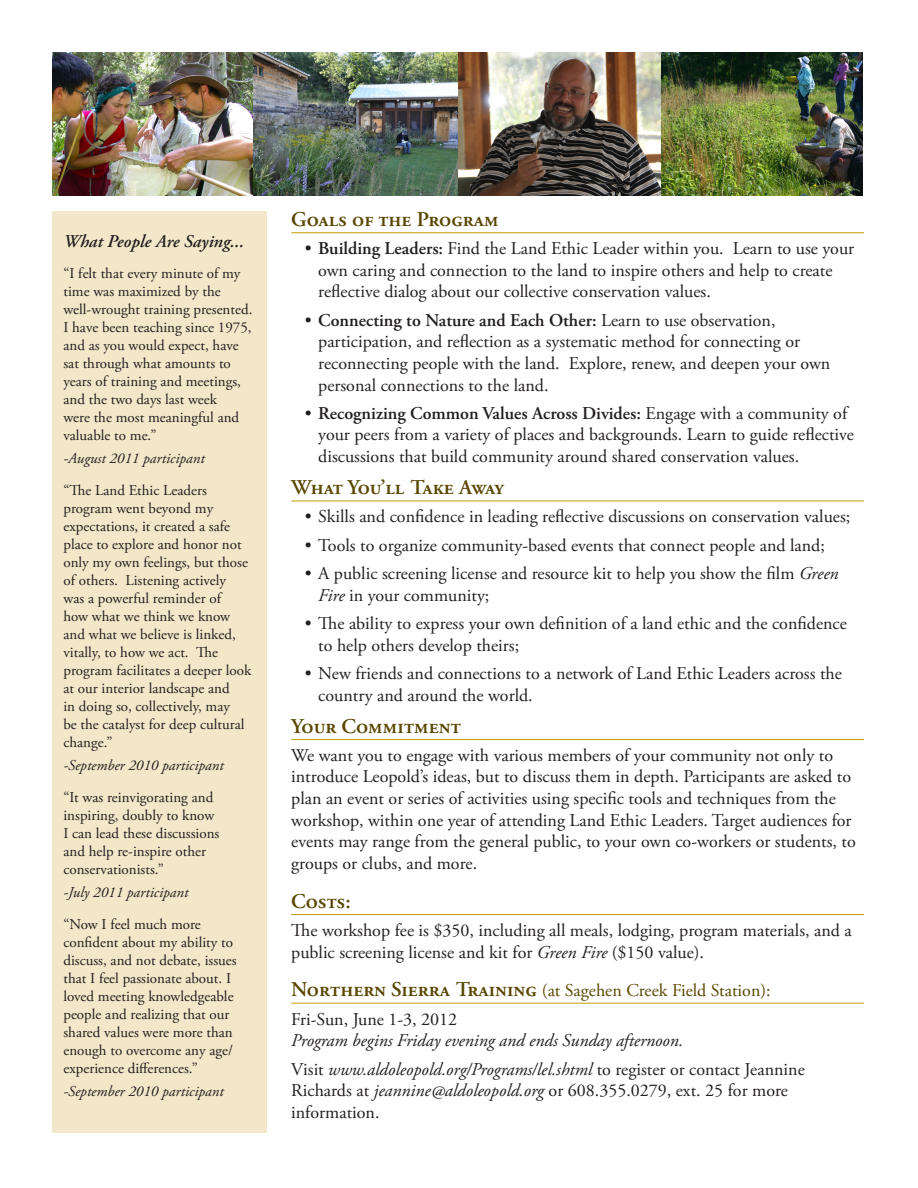
<style>
.page{position:relative;width:918px;height:1188px;background:#fff}
.page>*{position:absolute;margin:0;border:0;box-sizing:border-box;transform-origin:0 0}
.t1{font:600 21px "Adobe Garamond Pro";color:#594700}
.t2{font:600 21px "Adobe Garamond Pro";letter-spacing:-.04em;color:#594700}
.bullets{font:18px/21.6px "Adobe Garamond Pro";color:#231f20}
.text{font:18px/21.6px "Adobe Garamond Pro";color:#231f20}
.t3{font:18px "Adobe Garamond Pro";color:#594700}
.t4{font:italic 18px "Adobe Garamond Pro";color:#231f20}
.t5{font:italic 600 18px "Adobe Garamond Pro";color:#231f20}
.t6{font:15px/18px "Adobe Garamond Pro";color:#231f20}
.t7{font:italic 15px "Adobe Garamond Pro";color:#231f20}
.s1{font-weight:600}
.s2{font-style:italic}
.s3{font-weight:600;font-size:21px}
</style>
<div class="page">
<hr style="left:291px;top:233px;width:573px;height:1px;background:#c39f06">
<hr style="left:291px;top:501px;width:573px;height:1px;background:#c39f06">
<hr style="left:291px;top:739px;width:573px;height:1px;background:#c39f06">
<hr style="left:291px;top:914px;width:573px;height:1px;background:#c39f06">
<hr style="left:291px;top:1003px;width:573px;height:1px;background:#c39f06">
<div style="left:52px;top:211px;width:215px;height:922px;background:#f2e7c8"></div>
<img style="left:52px;top:52px;width:201px;height:143px">
<img style="left:458px;top:52px;width:405px;height:143px">
<img style="left:253px;top:52px;width:205px;height:143px">
<p class="t5" style="left:63px;top:231px;width:182px">What People Are Saying...</p>
<p class="t6" style="left:63px;top:265px;width:190px">“I felt that every minute of my time was maximized by the well-wrought training presented.<br>I have been teaching since 1975, and as you would expect, have sat through what amounts to years of training and meetings, and the two days last week<br>were the most meaningful and valuable to me.”</p>
<p class="t7" style="left:63px;top:450px;width:143px">-August 2011 participant</p>
<p class="t6" style="left:63px;top:482px;width:189px">“The Land Ethic Leaders program went beyond my expectations, it created a safe place to explore and honor not only my own feelings, but those of others. Listening actively<br>was a powerful reminder of<br>how what we think we know and what we believe is linked, vitally, to how we act. The program facilitates a deeper look at our interior landscape and<br>in doing so, collectively, may<br>be the catalyst for deep cultural change.”</p>
<p class="t7" style="left:63px;top:757px;width:162px">-September 2010 participant</p>
<p class="t6" style="left:63px;top:789px;width:157px">“It was reinvigorating and inspiring, doubly to know<br>I can lead these discussions and help re-inspire other conservationists.”</p>
<p class="t7" style="left:63px;top:884px;width:126px">-July 2011 participant</p>
<p class="t6" style="left:63px;top:916px;width:175px">“Now I feel much more confident about my ability to discuss, and not debate, issues that I feel passionate about. I loved meeting knowledgeable people and realizing that our shared values were more than enough to overcome any age/ experience differences.”</p>
<p class="t7" style="left:63px;top:1082px;width:162px">-September 2010 participant</p>
<p class="t1" style="left:291px;top:207px;width:209px">Goals of the Program</p>
<p class="bullets" style="left:318px;top:238px;width:537px;text-indent:-14px">• <span class="s1">Building Leaders:</span> Find the Land Ethic Leader within you. Learn to use your own caring and connection to the land to inspire others and help to create reflective dialog about our collective conservation values.</p>
<p class="bullets" style="left:318px;top:310px;width:514px;text-indent:-14px">• <span class="s1">Connecting to Nature and Each Other:</span> Learn to use observation, participation, and reflection as a systematic method for connecting or reconnecting people with the land. Explore, renew, and deepen your own personal connections to the land.</p>
<p class="bullets" style="left:318px;top:403px;width:537px;text-indent:-14px">• <span class="s1">Recognizing Common Values Across Divides:</span> Engage with a community of your peers from a variety of places and backgrounds. Learn to guide reflective discussions that build community around shared conservation values.</p>
<p class="t2" style="left:291px;top:475px;width:214px">What You’ll Take Away</p>
<p class="bullets" style="left:305px;top:507px;width:547px">• Skills and confidence in leading reflective discussions on conservation values;</p>
<p class="bullets" style="left:305px;top:535px;width:522px">• Tools to organize community-based events that connect people and land;</p>
<p class="bullets" style="left:318px;top:563px;width:522px;text-indent:-14px">• A public screening license and resource kit to help you show the film <span class="s2">Green<br>Fire</span> in your community;</p>
<p class="bullets" style="left:318px;top:613px;width:530px;text-indent:-14px">• The ability to express your own definition of a land ethic and the confidence to help others develop theirs;</p>
<p class="bullets" style="left:318px;top:663px;width:525px;text-indent:-14px">• New friends and connections to a network of Land Ethic Leaders across the country and around the world.</p>
<p class="t1" style="left:291px;top:714px;width:171px">Your Commitment</p>
<p class="text" style="left:291px;top:745px;width:566px">We want you to engage with various members of your community not only to introduce Leopold’s ideas, but to discuss them in depth. Participants are asked to plan an event or series of activities using specific tools and techniques from the workshop, within one year of attending Land Ethic Leaders. Target audiences for events may range from the general public, to your own co-workers or students, to groups or clubs, and more.</p>
<p class="t1" style="left:291px;top:889px;width:61px">Costs:</p>
<p class="text" style="left:291px;top:920px;width:562px">The workshop fee is $350, including all meals, lodging, program materials, and a public screening license and kit for <span class="s2">Green Fire</span> ($150 value).</p>
<p class="t3" style="left:291px;top:980px;width:481px"><span class="s3">Northern Sierra Training</span> (at Sagehen Creek Field Station):</p>
<p class="text" style="left:291px;top:1009px;width:168px">Fri-Sun, June 1-3, 2012</p>
<p class="t4" style="left:291px;top:1030px;width:394px">Program begins Friday evening and ends Sunday afternoon.</p>
<p class="text" style="left:291px;top:1059px;width:515px">Visit <span class="s2">www.aldoleopold.org/Programs/lel.shtml</span> to register or contact Jeannine<br>Richards at <span class="s2">jeannine@aldoleopold.org</span> or 608.355.0279, ext. 25 for more information.</p>
</div>
